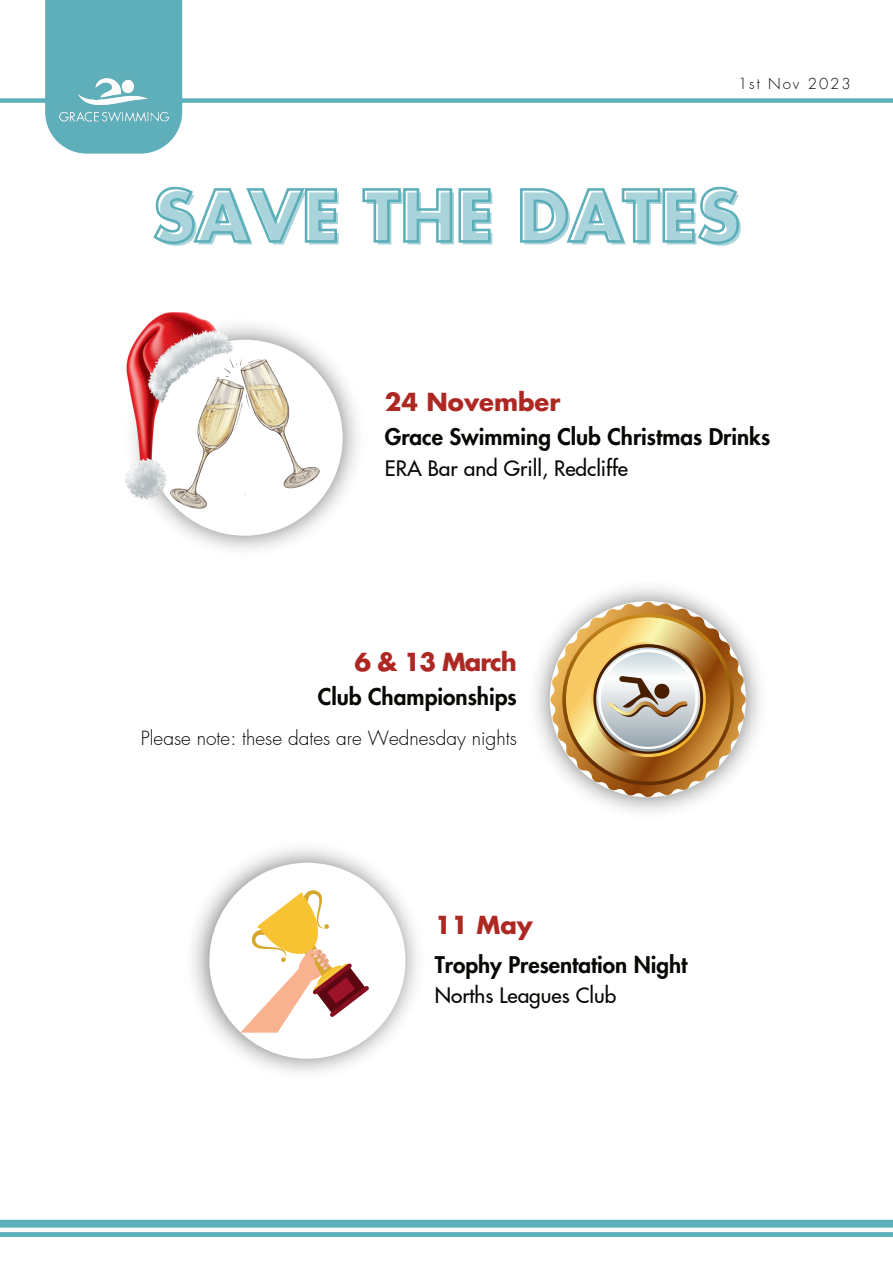
<style>
.page{position:relative;width:893px;height:1264px;background:#fff}
.page>*{position:absolute;margin:0;border:0;box-sizing:border-box;transform-origin:0 0}
.t1{font:700 68.85px "Futura LT Pro";color:#aad4db}
.t2{font:700 24.3px "Futura LT Pro";color:#ae2823}
.t3{font:800 22.5px "Futura LT Pro";color:#080704}
.t4{font:500 20.85px "Futura LT Pro";color:#080704}
.t5{font:300 19.05px "Futura LT Pro";color:#080704}
.t6{font:300 15px "Futura LT Pro";letter-spacing:.125em;color:#080704}
</style>
<div class="page">
<div style="left:0;top:98px;width:892px;height:5px;background:#5dafba"></div>
<img style="left:192px;top:848px;width:225px;height:225px">
<div style="left:209px;top:862px;width:196px;height:196px;background:#fff;border-radius:50%"></div>
<svg style="left:240px;top:889px;width:129px;height:143px"></svg>
<img style="left:142px;top:325px;width:215px;height:225px">
<div style="left:147px;top:340px;width:195px;height:195px;background:#fff;border-radius:50%"></div>
<img style="left:125px;top:312px;width:109px;height:187px">
<img style="left:171px;top:358px;width:148px;height:159px">
<img style="left:549px;top:601px;width:197px;height:196px">
<img style="left:562px;top:613px;width:171px;height:172px">
<img style="left:590px;top:642px;width:115px;height:115px">
<svg style="left:593px;top:643px;width:110px;height:111px"></svg>
<svg style="left:153px;top:186px;width:587px;height:59px"></svg>
<svg style="left:0;top:1232px;width:892px;height:4px;fill:#5dafba"></svg>
<div style="left:0;top:1219px;width:892px;height:8px;background:#5dafba"></div>
<div style="left:45px;top:0;width:137px;height:154px;background:#5eafba"></div>
<img style="left:59px;top:78px;width:109px;height:44px">
<p class="t6" style="left:738px;top:74px;width:114px">1st Nov 2023</p>
<h1 class="t1" style="left:156px;top:165px;width:588px">SAVE THE DATES</h1>
<p class="t2" style="left:385px;top:383px;width:177px">24 November</p>
<p class="t3" style="left:385px;top:420px;width:387px">Grace Swimming Club Christmas Drinks</p>
<p class="t4" style="left:385px;top:453px;width:244px">ERA Bar and Grill, Redcliffe</p>
<p class="t2" style="left:354px;top:643px;width:164px">6 &amp; 13 March</p>
<p class="t3" style="left:318px;top:679px;width:201px">Club Championships</p>
<p class="t5" style="left:141px;top:725px;width:377px">Please note: these dates are Wednesday nights</p>
<p class="t2" style="left:434px;top:906px;width:100px">11 May</p>
<p class="t3" style="left:434px;top:947px;width:254px">Trophy Presentation Night</p>
<p class="t4" style="left:434px;top:979px;width:183px">Norths Leagues Club</p>
</div>
